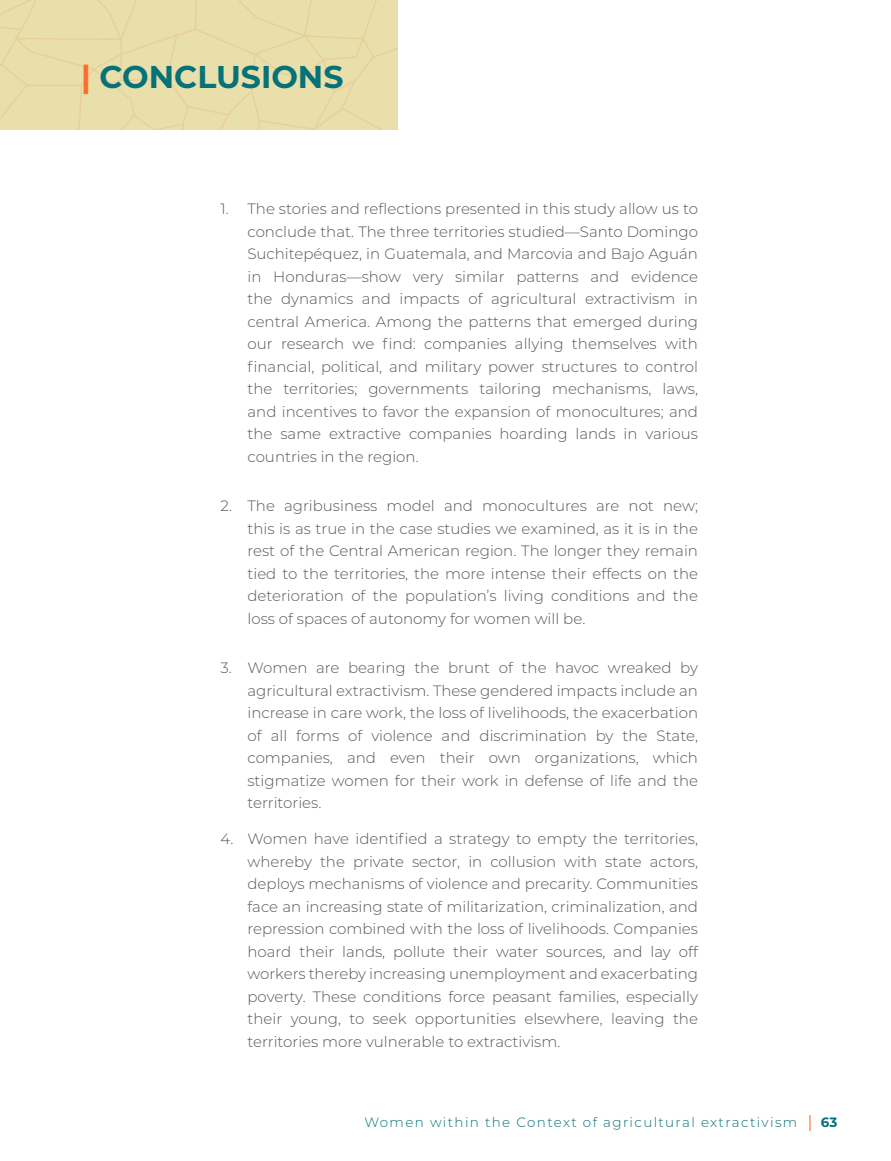
<style>
.page{position:relative;width:891px;height:1161px;background:#fff}
.page>*{position:absolute;margin:0;border:0;box-sizing:border-box;transform-origin:0 0}
.t1{font:700 31.5px "Montserrat";color:#057179}
.t2{font:300 15px/22.5px "Montserrat";color:#575756;text-align:justify}
.t3{font:300 13.5px "Montserrat";letter-spacing:.1em;color:#057179}
.t4{font:700 13.5px "Montserrat";color:#057179}
.s1{color:#ff6d2e}
</style>
<div class="page">
<svg style="left:809px;top:1115px;width:2px;height:16px"></svg>
<div style="left:0;top:0;width:397px;height:130px;background:#e8dfaa"></div>
<h1 class="t1" style="left:81px;top:54px;width:264px"><span class="s1">|</span> CONCLUSIONS</h1>
<p class="t2" style="left:247px;top:197px;width:452px;text-indent:-27px">1. The stories and reflections presented in this study allow us to conclude that. The three territories studied—Santo Domingo Suchitepéquez, in Guatemala, and Marcovia and Bajo Aguán in Honduras—show very similar patterns and evidence the dynamics and impacts of agricultural extractivism in central America. Among the patterns that emerged during our research we find: companies allying themselves with financial, political, and military power structures to control the territories; governments tailoring mechanisms, laws, and incentives to favor the expansion of monocultures; and the same extractive companies hoarding lands in various countries in the region.</p>
<p class="t2" style="left:247px;top:494px;width:452px;text-indent:-27px">2. The agribusiness model and monocultures are not new; this is as true in the case studies we examined, as it is in the rest of the Central American region. The longer they remain tied to the territories, the more intense their effects on the deterioration of the population’s living conditions and the loss of spaces of autonomy for women will be.</p>
<p class="t2" style="left:247px;top:656px;width:452px;text-indent:-27px">3. Women are bearing the brunt of the havoc wreaked by agricultural extractivism. These gendered impacts include an increase in care work, the loss of livelihoods, the exacerbation of all forms of violence and discrimination by the State, companies, and even their own organizations, which stigmatize women for their work in defense of life and the territories.</p>
<p class="t2" style="left:247px;top:827px;width:452px;text-indent:-27px">4. Women have identified a strategy to empty the territories, whereby the private sector, in collusion with state actors, deploys mechanisms of violence and precarity. Communities face an increasing state of militarization, criminalization, and repression combined with the loss of livelihoods. Companies hoard their lands, pollute their water sources, and lay off workers thereby increasing unemployment and exacerbating poverty. These conditions force peasant families, especially their young, to seek opportunities elsewhere, leaving the territories more vulnerable to extractivism.</p>
<p class="t3" style="left:364px;top:1113px;width:434px">Women within the Context of agricultural extractivism</p>
<p class="t4" style="left:821px;top:1113px;width:18px">63</p>
</div>
